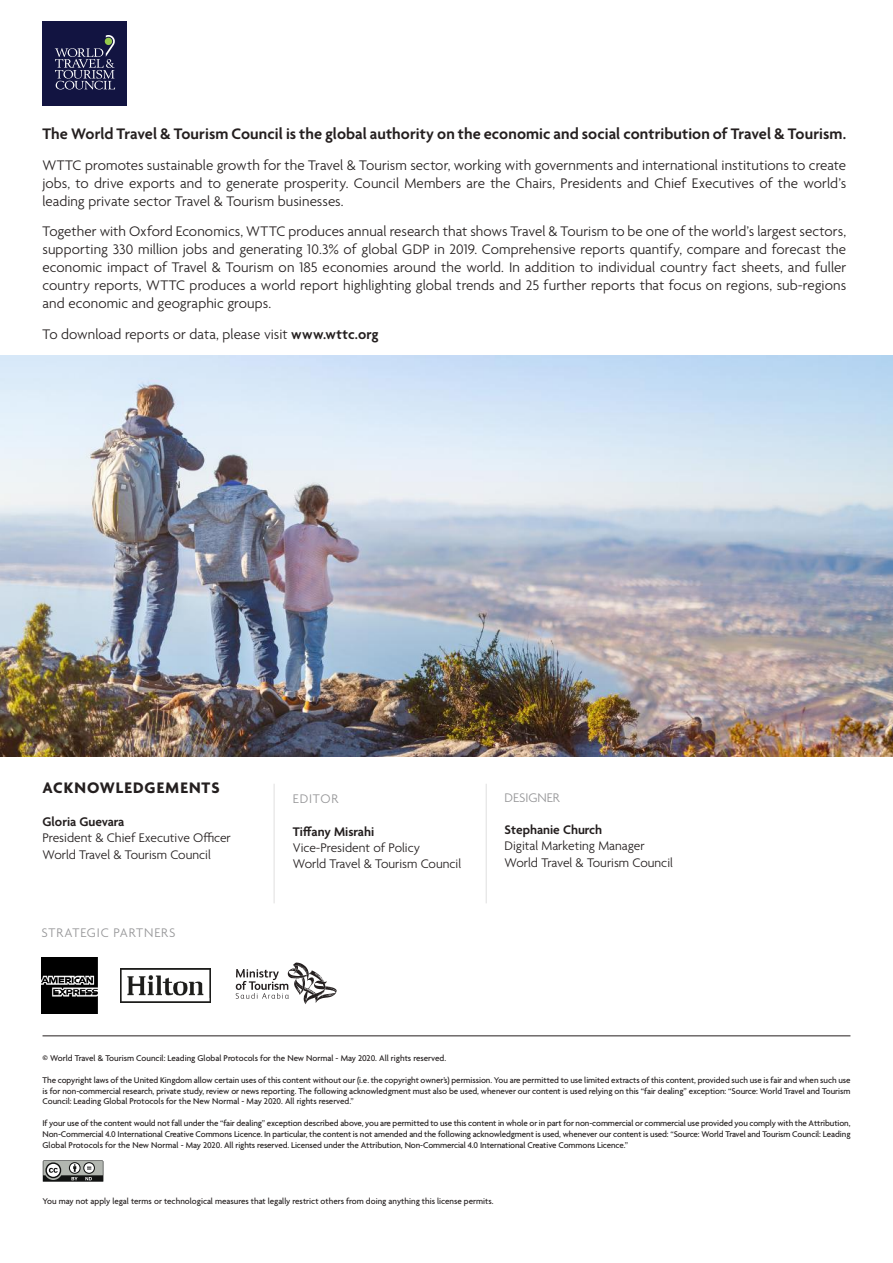
<style>
.page{position:relative;width:893px;height:1263px;background:#fff}
.page>*{position:absolute;margin:0;border:0;box-sizing:border-box;transform-origin:0 0}
.t1{font:600 16.5px "Agenda";letter-spacing:.005em;color:#241f1f}
.t2{font:700 16.5px "Agenda";letter-spacing:.055em;color:#241f1f}
.t3{font:300 15px/18px "Agenda";letter-spacing:.005em;color:#241f1f;text-align:justify}
.t4{font:300 13.5px/16.2px "Agenda";color:#241f1f}
.t5{font:600 13.5px "Agenda";color:#241f1f}
.t6{font:300 13.5px "Agenda";letter-spacing:.06em;color:#969698}
.t7{font:300 13.5px "Agenda";color:#969698}
.t8{font:500 9px/10.8px "Agenda";color:#241f1f;text-align:justify}
.s1{font-weight:600}
</style>
<div class="page">
<svg style="left:103px;top:1161px;width:1px;height:21px"></svg>
<svg style="left:43px;top:1160px;width:60px;height:22px"></svg>
<div style="left:43px;top:21px;width:84px;height:85px;background:#121441"></div>
<svg style="left:55px;top:35px;width:60px;height:54px"></svg>
<div style="left:105px;top:38px;width:7px;height:7px;background:#94c94b;border-radius:50%"></div>
<hr style="left:43px;top:1035px;width:807px;height:1px;background:#241f1f">
<hr style="left:274px;top:784px;width:1px;height:119px;background:#e0dfdf">
<svg style="left:236px;top:962px;width:101px;height:42px"></svg>
<img style="left:121px;top:969px;width:89px;height:33px">
<img style="left:41px;top:957px;width:56px;height:56px">
<hr style="left:486px;top:784px;width:1px;height:119px;background:#e0dfdf">
<img style="left:0;top:355px;width:893px;height:401px">
<h1 class="t1" style="left:43px;top:125px;width:805px">The World Travel &amp; Tourism Council is the global authority on the economic and social contribution of Travel &amp; Tourism.</h1>
<p class="t3" style="left:43px;top:157px;width:805px">WTTC promotes sustainable growth for the Travel &amp; Tourism sector, working with governments and international institutions to create jobs, to drive exports and to generate prosperity. Council Members are the Chairs, Presidents and Chief Executives of the world’s leading private sector Travel &amp; Tourism businesses.</p>
<p class="t3" style="left:43px;top:223px;width:805px">Together with Oxford Economics, WTTC produces annual research that shows Travel &amp; Tourism to be one of the world’s largest sectors, supporting 330 million jobs and generating 10.3% of global GDP in 2019. Comprehensive reports quantify, compare and forecast the economic impact of Travel &amp; Tourism on 185 economies around the world. In addition to individual country fact sheets, and fuller country reports, WTTC produces a world report highlighting global trends and 25 further reports that focus on regions, sub-regions and economic and geographic groups.</p>
<h2 class="t3" style="left:43px;top:326px;width:338px">To download reports or data, please visit <span class="s1">www.wttc.org</span></h2>
<h1 class="t2" style="left:43px;top:779px;width:179px">ACKNOWLEDGEMENTS</h1>
<h3 class="t5" style="left:43px;top:814px;width:83px">Gloria Guevara</h3>
<h3 class="t4" style="left:43px;top:831px;width:190px">President &amp; Chief Executive Officer<br>World Travel &amp; Tourism Council</h3>
<h3 class="t6" style="left:41px;top:925px;width:136px">STRATEGIC PARTNERS</h3>
<h3 class="t6" style="left:293px;top:792px;width:47px">EDITOR</h3>
<h3 class="t5" style="left:293px;top:824px;width:83px">Tiffany Misrahi</h3>
<h3 class="t4" style="left:293px;top:840px;width:170px">Vice-President of Policy<br>World Travel &amp; Tourism Council</h3>
<h3 class="t7" style="left:505px;top:790px;width:57px">DESIGNER</h3>
<h3 class="t5" style="left:505px;top:823px;width:99px">Stephanie Church</h3>
<h3 class="t4" style="left:505px;top:839px;width:170px">Digital Marketing Manager<br>World Travel &amp; Tourism Council</h3>
<p class="t8" style="left:43px;top:1053px;width:405px">© World Travel &amp; Tourism Council: Leading Global Protocols for the New Normal - May 2020. All rights reserved.</p>
<p class="t8" style="left:43px;top:1075px;width:809px">The copyright laws of the United Kingdom allow certain uses of this content without our (i.e. the copyright owner’s) permission. You are permitted to use limited extracts of this content, provided such use is fair and when such use is for non-commercial research, private study, review or news reporting. The following acknowledgment must also be used, whenever our content is used relying on this “fair dealing” exception: “Source: World Travel and Tourism Council: Leading Global Protocols for the New Normal - May 2020. All rights reserved.”</p>
<p class="t8" style="left:43px;top:1118px;width:809px">If your use of the content would not fall under the “fair dealing” exception described above, you are permitted to use this content in whole or in part for non-commercial or commercial use provided you comply with the Attribution, Non-Commercial 4.0 International Creative Commons Licence. In particular, the content is not amended and the following acknowledgment is used, whenever our content is used: “Source: World Travel and Tourism Council: Leading Global Protocols for the New Normal - May 2020. All rights reserved. Licensed under the Attribution, Non-Commercial 4.0 International Creative Commons Licence.”</p>
<p class="t8" style="left:43px;top:1196px;width:453px">You may not apply legal terms or technological measures that legally restrict others from doing anything this license permits.</p>
</div>
